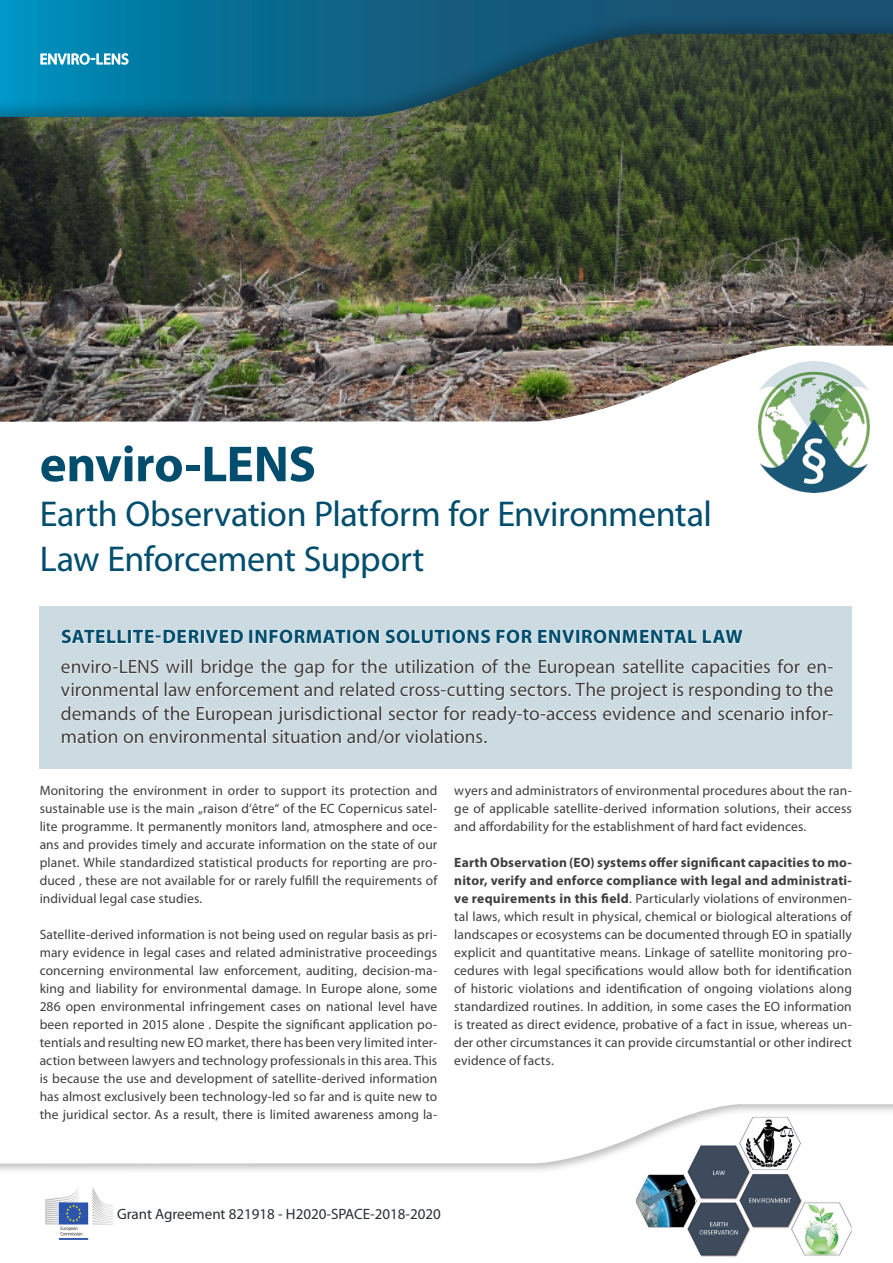
<style>
.page{position:relative;width:893px;height:1263px;background:#fff}
.page>*{position:absolute;margin:0;border:0;box-sizing:border-box;transform-origin:0 0}
.t1{font:700 51px "Myriad Pro";letter-spacing:-.01em;color:#004d6d}
.t2{font:36px "Myriad Pro";letter-spacing:-.01em;color:#004d6d}
.t3{font:19.5px/23.4px "Myriad Pro";letter-spacing:-.005em;color:#3e3e3f;text-align:justify}
.t4{font:700 19.5px "Myriad Pro";letter-spacing:.03em;color:#004d6d}
.t5{font:15px "Myriad Pro";color:#2a2f32}
.t6{font:15px "Myriad Pro";letter-spacing:.03em;color:#fff}
.t7{font:13.5px/18px "Myriad Pro";letter-spacing:.01em;color:#3e3e3f;text-align:justify}
.s1{font-weight:700}
</style>
<div class="page">
<img style="left:0;top:119px;width:893px;height:224px">
<div style="left:0;top:0;width:893px;height:119px;background:#231f20;opacity:.3"></div>
<div style="left:0;top:1102px;width:893px;height:161px;background:#231f20;opacity:.3"></div>
<img style="left:0;top:343px;width:893px;height:93px">
<div style="left:40px;top:606px;width:812px;height:163px;background:#ccdbe2"></div>
<svg style="left:61px;top:629px;width:182px;height:15px"></svg>
<div style="left:249px;top:630px;width:4px;height:13px;border:1px solid #fff"></div>
<svg style="left:255px;top:629px;width:91px;height:15px"></svg>
<div style="left:347px;top:630px;width:4px;height:13px;border:1px solid #fff"></div>
<svg style="left:353px;top:629px;width:26px;height:15px"></svg>
<svg style="left:385px;top:629px;width:312px;height:15px"></svg>
<svg style="left:703px;top:629px;width:40px;height:15px"></svg>
<svg style="left:61px;top:658px;width:772px;height:87px"></svg>
<svg style="left:40px;top:1102px;width:397px;height:20px"></svg>
<img style="left:46px;top:1188px;width:67px;height:51px">
<svg style="left:40px;top:53px;width:89px;height:15px"></svg>
<img style="left:759px;top:361px;width:110px;height:132px">
<p class="t6" style="left:40px;top:51px;width:90px">ENVIRO-LENS</p>
<p class="t1" style="left:40px;top:431px;width:278px">enviro-LENS</p>
<p class="t2" style="left:40px;top:494px;width:674px">Earth Observation Platform for Environmental</p>
<p class="t2" style="left:40px;top:539px;width:386px">Law Enforcement Support</p>
<p class="t4" style="left:61px;top:624px;width:683px">SATELLITE-DERIVED INFORMATION SOLUTIONS FOR ENVIRONMENTAL LAW</p>
<p class="t3" style="left:61px;top:655px;width:774px">enviro-LENS will bridge the gap for the utilization of the European satellite capacities for en&shy;vironmental law enforcement and related cross-cutting sectors. The project is responding to the demands of the European jurisdictional sector for ready-to-access evidence and scenario infor&shy;mation on environmental situation and/or violations.</p>
<p class="t7" style="left:40px;top:781px;width:399px">Monitoring the environment in order to support its protection and sustainable use is the main „raison d‘être“ of the EC Copernicus satel&shy;lite programme. It permanently monitors land, atmosphere and oce&shy;ans and provides timely and accurate information on the state of our planet. While standardized statistical products for reporting are pro&shy;duced , these are not available for or rarely fulfill the requirements of individual legal case studies.</p>
<p class="t7" style="left:40px;top:925px;width:399px">Satellite-derived information is not being used on regular basis as pri&shy;mary evidence in legal cases and related administrative proceedings concerning environmental law enforcement, auditing, decision-ma&shy;king and liability for environmental damage. In Europe alone, some 286 open environmental infringement cases on national level have been reported in 2015 alone . Despite the significant application po&shy;tentials and resulting new EO market, there has been very limited inter&shy;action between lawyers and technology professionals in this area. This is because the use and development of satellite-derived information has almost exclusively been technology-led so far and is quite new to the juridical sector. As a result, there is limited awareness among la-</p>
<p class="t7" style="left:454px;top:781px;width:399px">wyers and administrators of environmental procedures about the ran&shy;ge of applicable satellite-derived information solutions, their access and affordability for the establishment of hard fact evidences.</p>
<p class="t7" style="left:454px;top:853px;width:399px"><span class="s1">Earth Observation (EO) systems offer significant capacities to mo&shy;nitor, verify and enforce compliance with legal and administrati&shy;ve requirements in this field</span>. Particularly violations of environmen&shy;tal laws, which result in physical, chemical or biological alterations of landscapes or ecosystems can be documented through EO in spatially explicit and quantitative means. Linkage of satellite monitoring pro&shy;cedures with legal specifications would allow both for identification of historic violations and identification of ongoing violations along standardized routines. In addition, in some cases the EO information is treated as direct evidence, probative of a fact in issue, whereas un&shy;der other circumstances it can provide circumstantial or other indirect evidence of facts.</p>
<p class="t5" style="left:117px;top:1206px;width:325px">Grant Agreement 821918 - H2020-SPACE-2018-2020</p>
</div>
